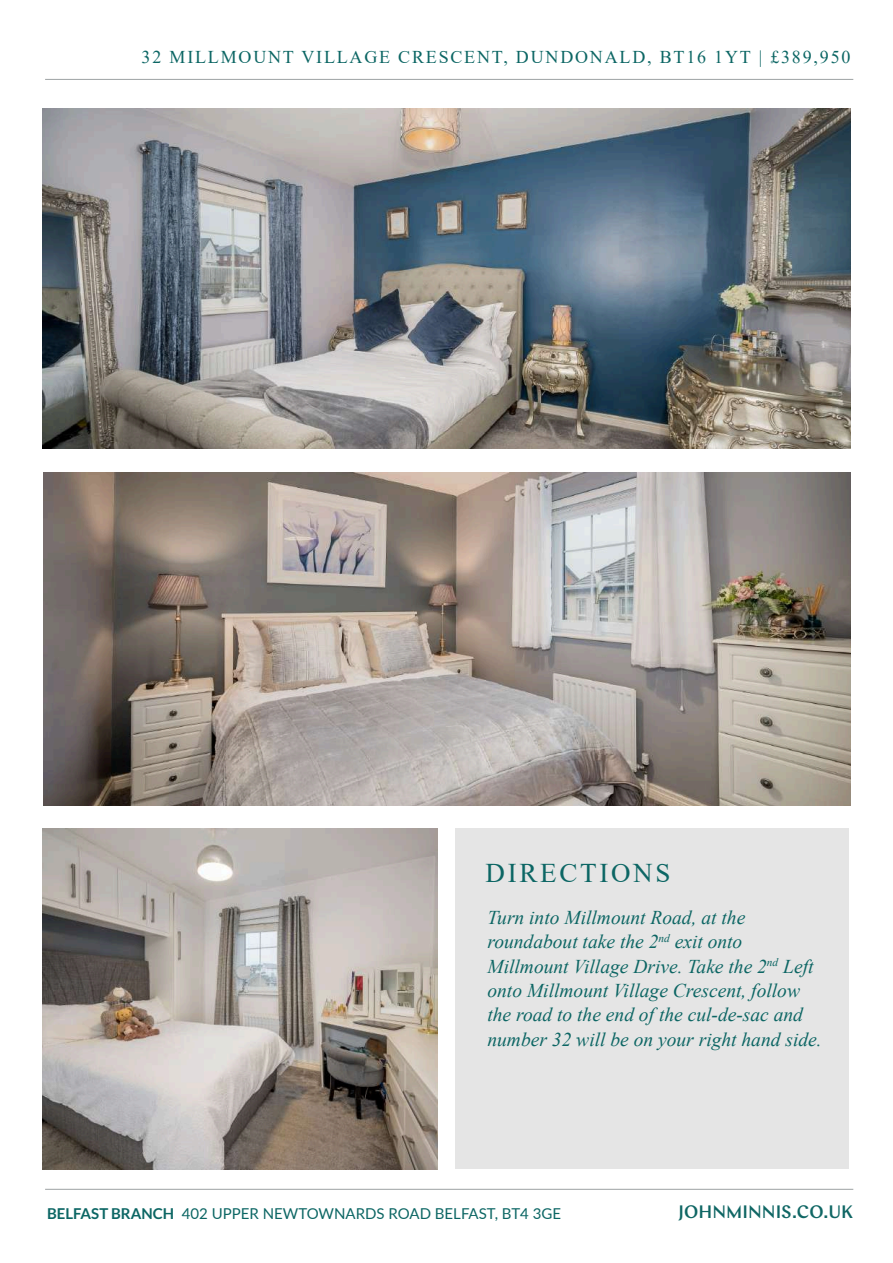
<style>
.page{position:relative;width:893px;height:1263px;background:#fff}
.page>*{position:absolute;margin:0;border:0;box-sizing:border-box;transform-origin:0 0}
.t1{font:27px "Times New Roman";letter-spacing:.1em;color:#0c6664}
.t2{font:italic 19.5px/24.5px "Times New Roman";color:#0d6664}
.t3{font:18px "Times New Roman";letter-spacing:.1em;color:#0c6664}
.t4{font:500 18px "Chap";color:#0f6664}
.t5{font:15px "Lato";color:#0c6664}
.s1{font-weight:700}
</style>
<div class="page">
<img style="left:43px;top:472px;width:807px;height:334px">
<img style="left:43px;top:109px;width:807px;height:340px">
<hr style="left:45px;top:1189px;width:808px;height:1px;background:#9da2a3">
<hr style="left:45px;top:79px;width:808px;height:1px;background:#9da2a3">
<div style="left:456px;top:829px;width:393px;height:340px;background:#e5e5e5"></div>
<img style="left:43px;top:829px;width:394px;height:340px">
<p class="t3" style="left:142px;top:50px;width:710px">32 MILLMOUNT VILLAGE CRESCENT, DUNDONALD, BT16 1YT | £389,950</p>
<h1 class="t1" style="left:486px;top:863px;width:186px">DIRECTIONS</h1>
<p class="t2" style="left:487px;top:907px;width:336px">Turn into Millmount Road, at the roundabout take the 2<sup>nd</sup> exit onto Millmount Village Drive. Take the 2<sup>nd</sup> Left onto Millmount Village Crescent, follow the road to the end of the cul-de-sac and number 32 will be on your right hand side.</p>
<p class="t5" style="left:47px;top:1207px;width:515px"><span class="s1">BELFAST BRANCH</span> 402 UPPER NEWTOWNARDS ROAD BELFAST, BT4 3GE</p>
<p class="t4" style="left:679px;top:1200px;width:176px">JOHNMINNIS.CO.UK</p>
</div>
